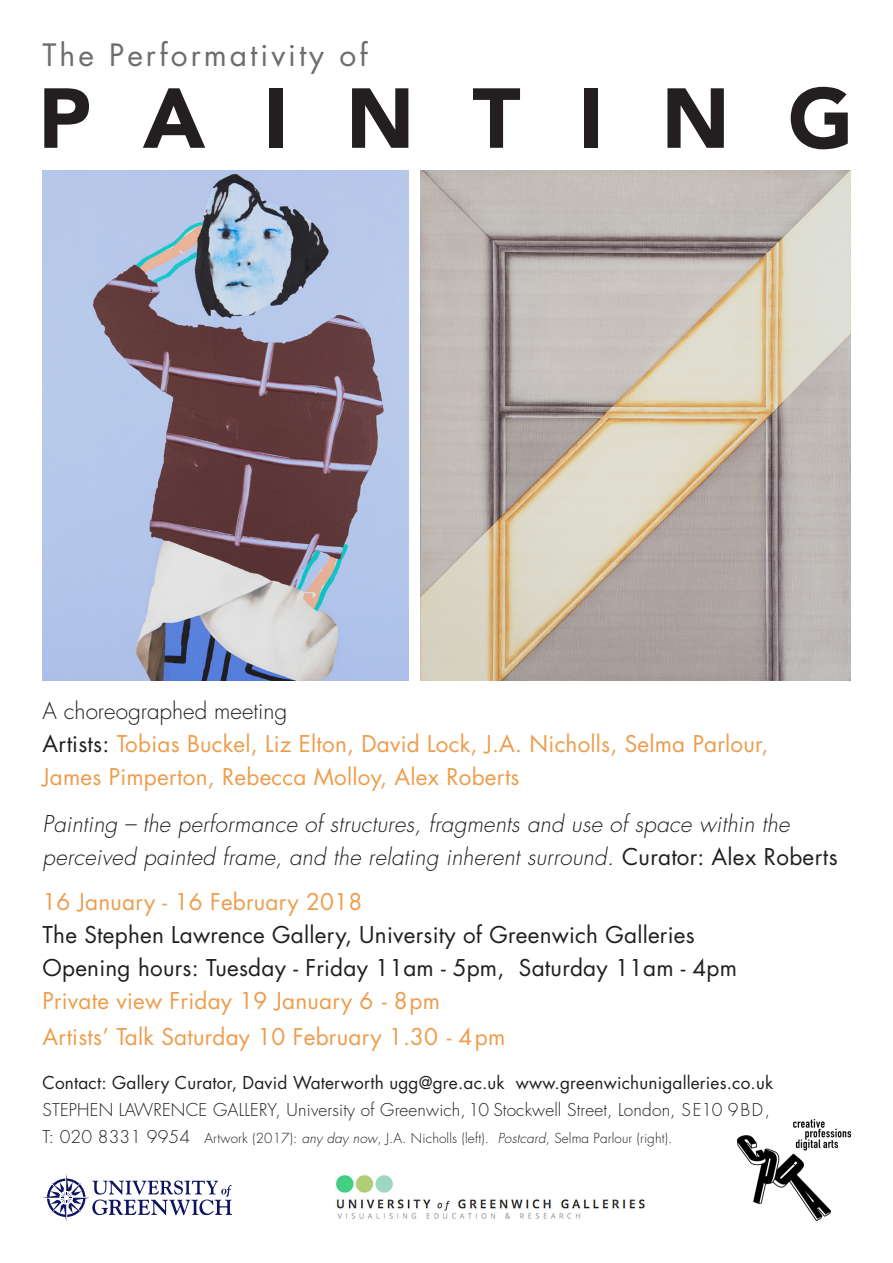
<style>
.page{position:relative;width:893px;height:1263px;background:#fff}
.page>*{position:absolute;margin:0;border:0;box-sizing:border-box;transform-origin:0 0}
.t1{font:900 84px "Avenir";letter-spacing:.69em;color:#231f20}
.t2{font:30px "Futura";letter-spacing:.1em;color:#6c6d70}
.t3{font:22.5px "Futura";letter-spacing:.01em;color:#ed9d4e}
.t4{font:italic 300 22.5px "Futura";letter-spacing:.01em;color:#231f20}
.t5{font:22.5px "Futura";letter-spacing:.01em;color:#231f20}
.t6{font:300 22.5px "Futura";color:#231f20}
.t7{font:17.25px "Futura";letter-spacing:.01em;color:#231f20}
.t8{font:300 17.25px "Futura";letter-spacing:.01em;color:#231f20}
.t9{font:300 13.5px "Futura";letter-spacing:.01em;color:#231f20}
.s1{color:#231f20}
.s2{font-weight:400;font-style:normal}
.s3{font-size:17.25px}
.s4{font-style:italic}
</style>
<div class="page">
<img style="left:421px;top:170px;width:429px;height:510px">
<img style="left:43px;top:170px;width:365px;height:510px">
<svg style="left:42px;top:1174px;width:190px;height:48px"></svg>
<img style="left:336px;top:1174px;width:310px;height:45px">
<img style="left:738px;top:1119px;width:112px;height:101px">
<p class="t2" style="left:43px;top:36px;width:327px">The Performativity of</p>
<p class="t1" style="left:38px;top:47px;width:816px">PAINTING</p>
<p class="t6" style="left:43px;top:697px;width:246px">A choreographed meeting</p>
<p class="t3" style="left:43px;top:729px;width:727px"><span class="s1">Artists:</span> Tobias Buckel, Liz Elton, David Lock, J.A. Nicholls, Selma Parlour,</p>
<p class="t3" style="left:43px;top:762px;width:479px">James Pimperton, Rebecca Molloy, Alex Roberts</p>
<p class="t4" style="left:43px;top:810px;width:748px">Painting – the performance of structures, fragments and use of space within the</p>
<p class="t4" style="left:43px;top:843px;width:797px">perceived painted frame, and the relating inherent surround. <span class="s2">Curator: Alex Roberts</span></p>
<p class="t3" style="left:43px;top:888px;width:321px">16 January - 16 February 2018</p>
<p class="t5" style="left:43px;top:921px;width:654px">The Stephen Lawrence Gallery, University of Greenwich Galleries</p>
<p class="t5" style="left:43px;top:954px;width:696px">Opening hours: Tuesday - Friday 11am - 5pm, Saturday 11am - 4pm</p>
<p class="t3" style="left:43px;top:987px;width:399px">Private view Friday 19 January 6 - 8pm</p>
<p class="t3" style="left:43px;top:1023px;width:464px">Artists’ Talk Saturday 10 February 1.30 - 4pm</p>
<p class="t7" style="left:43px;top:1072px;width:732px">Contact: Gallery Curator, David Waterworth ugg@gre.ac.uk www.greenwichunigalleries.co.uk</p>
<p class="t8" style="left:43px;top:1099px;width:729px">STEPHEN LAWRENCE GALLERY, University of Greenwich, 10 Stockwell Street, London, SE10 9BD,</p>
<p class="t9" style="left:43px;top:1130px;width:631px"><span class="s3">T: 020 8331 9954</span> Artwork (2017): <span class="s4">any day now</span>, J.A. Nicholls (left). <span class="s4">Postcard</span>, Selma Parlour (right).</p>
</div>
